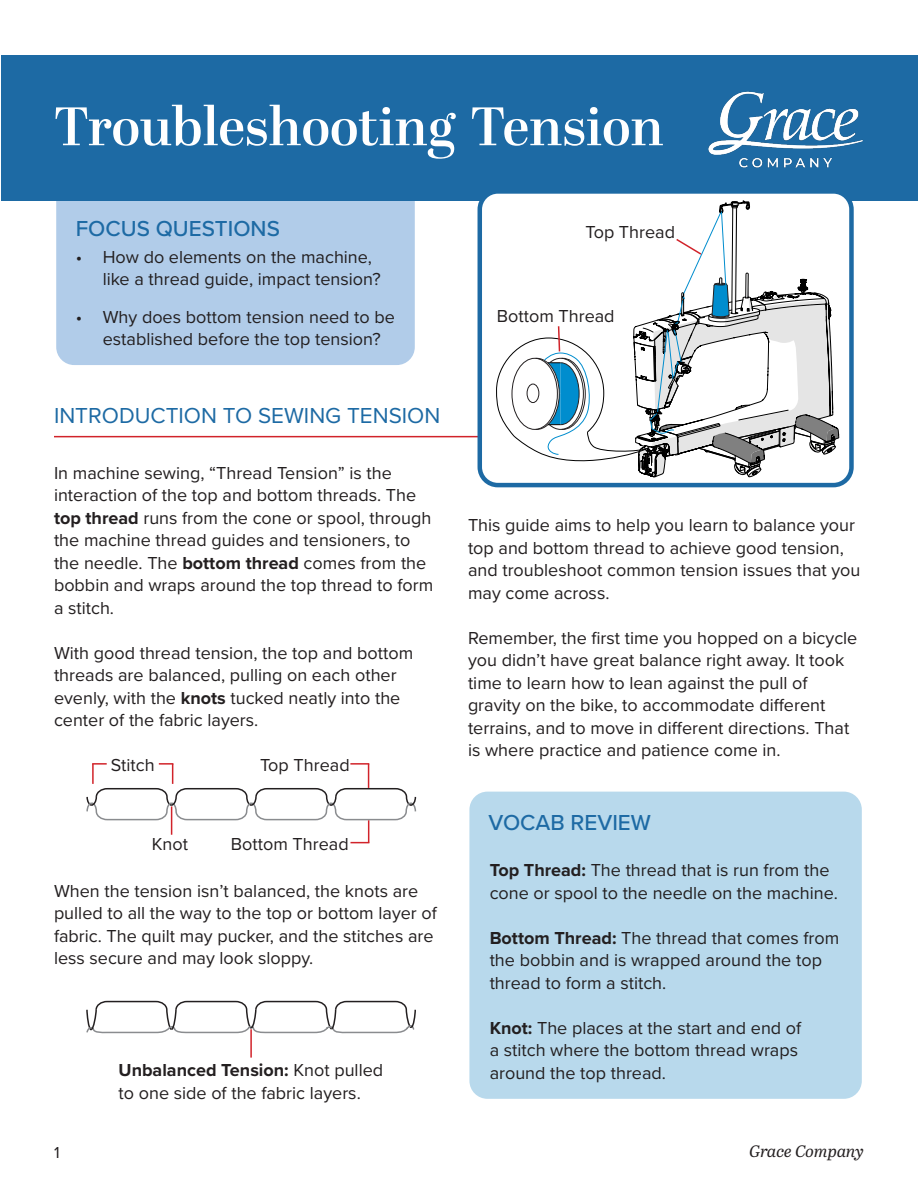
<style>
.page{position:relative;width:918px;height:1188px;background:#fff}
.page>*{position:absolute;margin:0;border:0;box-sizing:border-box;transform-origin:0 0}
.t1{font:600 54px "Abril Display";color:#fff}
.t2{font:22.5px "Proxima Nova";color:#1d6aa4}
.Subheading_Main{font:500 22.5px "Proxima Nova";color:#1d6aa4}
.Body{font:18px/22.5px "Proxima Nova";color:#231f20}
.t3{font:italic 16.5px "Abril Text";color:#231f20}
.t4{font:16.5px "Proxima Nova";color:#231f20}
.s1{font-weight:700}
</style>
<div class="page">
<div style="left:56px;top:177px;width:359px;height:188px;background:#b1cce9;border-radius:18px"></div>
<div style="left:2px;top:55px;width:916px;height:145px;background:#1d6aa4"></div>
<hr style="left:54px;top:436px;width:434px;height:1px;background:#d1232a">
<div style="left:478px;top:189px;width:376px;height:298px;border:4px solid #1d6aa4;border-radius:18px"></div>
<svg style="left:496px;top:191px;width:344px;height:294px"></svg>
<div style="left:469px;top:792px;width:393px;height:307px;background:#b8d9ec;border-radius:18px"></div>
<svg style="left:86px;top:763px;width:330px;height:80px"></svg>
<hr style="left:250px;top:1029px;width:2px;height:29px;background:#d1232a">
<svg style="left:86px;top:1001px;width:330px;height:32px"></svg>
<img style="left:708px;top:91px;width:155px;height:77px">
<p class="t1" style="left:54px;top:89px;width:611px">Troubleshooting Tension</p>
<p class="Subheading_Main" style="left:76px;top:211px;width:206px">FOCUS QUESTIONS</p>
<p class="Body" style="left:103px;top:245px;width:279px;text-indent:-27px">• How do elements on the machine, like a thread guide, impact tension?</p>
<p class="Body" style="left:103px;top:305px;width:294px;text-indent:-27px">• Why does bottom tension need to be established before the top tension?</p>
<p class="Body" style="left:497px;top:304px;width:119px">Bottom Thread</p>
<p class="Body" style="left:586px;top:220px;width:91px">Top Thread</p>
<p class="t2" style="left:54px;top:399px;width:388px">INTRODUCTION TO SEWING TENSION</p>
<p class="Body" style="left:54px;top:461px;width:381px">In machine sewing, “Thread Tension” is the interaction of the top and bottom threads. The <span class="s1">top thread</span> runs from the cone or spool, through the machine thread guides and tensioners, to the needle. The <span class="s1">bottom thread</span> comes from the bobbin and wraps around the top thread to form a stitch.</p>
<p class="Body" style="left:54px;top:641px;width:361px">With good thread tension, the top and bottom threads are balanced, pulling on each other evenly, with the <span class="s1">knots</span> tucked neatly into the center of the fabric layers.</p>
<p class="Body" style="left:111px;top:753px;width:45px">Stitch</p>
<p class="Body" style="left:260px;top:753px;width:91px">Top Thread</p>
<p class="Body" style="left:231px;top:832px;width:119px">Bottom Thread</p>
<p class="Body" style="left:54px;top:879px;width:384px">When the tension isn’t balanced, the knots are pulled to all the way to the top or bottom layer of fabric. The quilt may pucker, and the stitches are less secure and may look sloppy.</p>
<p class="Body" style="left:152px;top:832px;width:38px">Knot</p>
<p class="Body" style="left:119px;top:1058px;width:266px"><span class="s1">Unbalanced Tension:</span> Knot pulled to one side of the fabric layers.</p>
<p class="Body" style="left:468px;top:513px;width:394px">This guide aims to help you learn to balance your top and bottom thread to achieve good tension, and troubleshoot common tension issues that you may come across.</p>
<p class="Body" style="left:468px;top:626px;width:391px">Remember, the first time you hopped on a bicycle you didn’t have great balance right away. It took time to learn how to lean against the pull of gravity on the bike, to accommodate different terrains, and to move in different directions. That is where practice and patience come in.</p>
<p class="Subheading_Main" style="left:489px;top:805px;width:164px">VOCAB REVIEW</p>
<p class="Body" style="left:490px;top:858px;width:350px"><span class="s1">Top Thread:</span> The thread that is run from the cone or spool to the needle on the machine.</p>
<p class="Body" style="left:490px;top:926px;width:351px"><span class="s1">Bottom Thread:</span> The thread that comes from the bobbin and is wrapped around the top thread to form a stitch.</p>
<p class="Body" style="left:490px;top:1016px;width:313px"><span class="s1">Knot:</span> The places at the start and end of a stitch where the bottom thread wraps around the top thread.</p>
<p class="t4" style="left:54px;top:1140px;width:7px">1</p>
<p class="t3" style="left:750px;top:1140px;width:116px">Grace Company</p>
</div>
